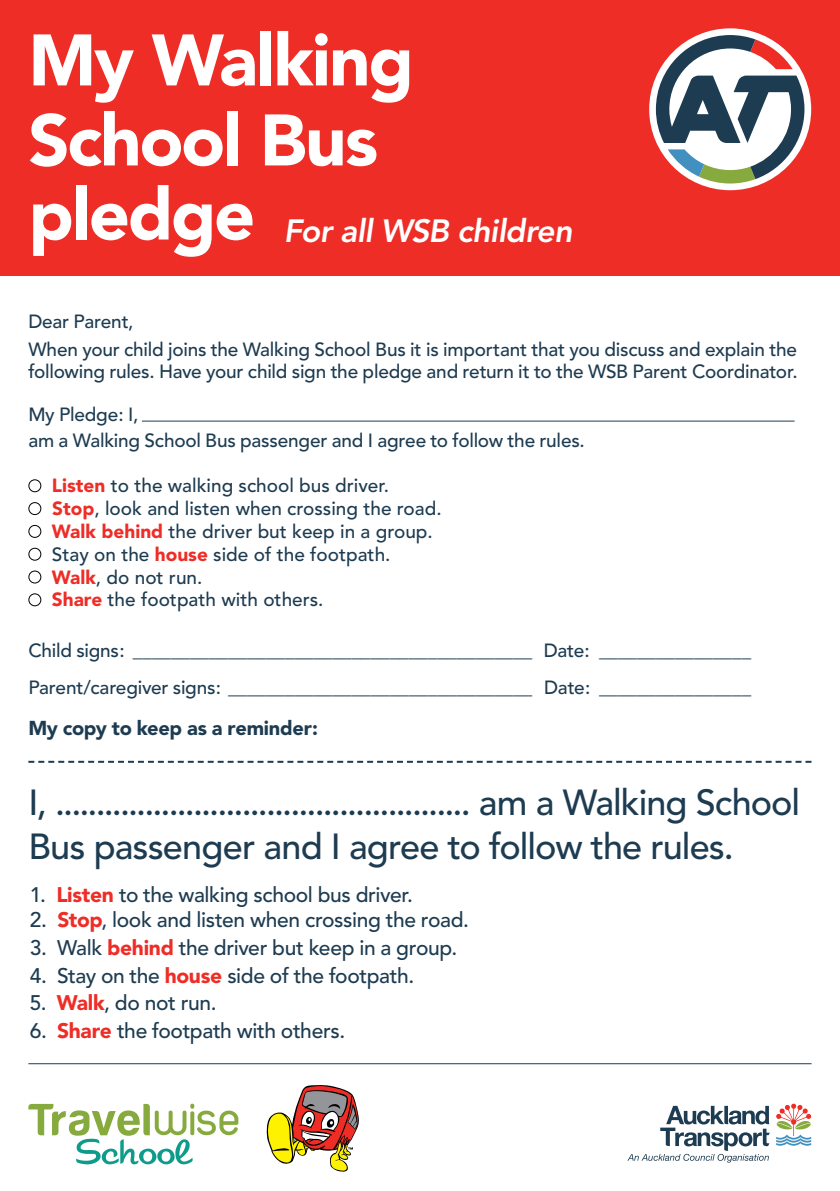
<style>
.page{position:relative;width:840px;height:1191px;background:#fff}
.page>*{position:absolute;margin:0;border:0;box-sizing:border-box;transform-origin:0 0}
.t1{font:900 72px/80px "Avenir";letter-spacing:-.025em;color:#fff}
.t2{font:500 36px/44px "Avenir";letter-spacing:-.025em;color:#1e3c51}
.t3{font:italic 800 32px "Avenir";letter-spacing:-.02em;color:#fff}
.t4{font:500 21px "Avenir";letter-spacing:-.015em;color:#1e3c51}
.t5{font:900 20px "Avenir";letter-spacing:-.015em;color:#1e3c51}
.t6{font:500 19px/22.8px "Avenir";letter-spacing:-.01em;color:#1e3c51}
.s1{font-weight:900;color:#ee2d27}
</style>
<div class="page">
<div style="left:28px;top:479px;width:13px;height:13px;border:1px solid #000;border-radius:50%"></div>
<div style="left:28px;top:502px;width:13px;height:13px;border:1px solid #000;border-radius:50%"></div>
<div style="left:28px;top:525px;width:13px;height:13px;border:1px solid #000;border-radius:50%"></div>
<div style="left:28px;top:548px;width:13px;height:12px;border:1px solid #000;border-radius:50%"></div>
<div style="left:28px;top:570px;width:13px;height:13px;border:1px solid #000;border-radius:50%"></div>
<div style="left:28px;top:593px;width:13px;height:13px;border:1px solid #000;border-radius:50%"></div>
<div style="left:0;top:0;width:839px;height:276px;background:#ee2d27"></div>
<svg style="left:28px;top:761px;width:783px;height:2px"></svg>
<svg style="left:28px;top:1103px;width:210px;height:61px"></svg>
<svg style="left:266px;top:1085px;width:93px;height:86px"></svg>
<svg style="left:648px;top:28px;width:162px;height:162px"></svg>
<svg style="left:655px;top:35px;width:149px;height:148px;background:#a39599"></svg>
<svg style="left:627px;top:1103px;width:183px;height:59px"></svg>
<hr style="left:28px;top:1063px;width:783px;height:1px;background:#1e3c51">
<hr style="left:142px;top:420px;width:652px;height:1px;background:#1e3c51">
<h1 class="t1" style="left:28px;top:20px;width:387px">My Walking<br>School Bus</h1>
<h1 class="t1" style="left:28px;top:174px;width:228px">pledge</h1>
<h3 class="t3" style="left:283px;top:212px;width:290px">For all WSB children</h3>
<p class="t6" style="left:28px;top:308px;width:769px;line-height:27.6px">Dear Parent,<br>When your child joins the Walking School Bus it is important that you discuss and explain the</p>
<p class="t6" style="left:28px;top:360px;width:770px">following rules. Have your child sign the pledge and return it to the WSB Parent Coordinator.</p>
<p class="t6" style="left:28px;top:402px;width:557px;line-height:26px">My Pledge: I,<br>am a Walking School Bus passenger and I agree to follow the rules.</p>
<p class="t6" style="left:52px;top:475px;width:391px"><span class="s1">Listen</span> to the walking school bus driver.<br><span class="s1">Stop</span>, look and listen when crossing the road.<br><span class="s1">Walk behind</span> the driver but keep in a group.<br>Stay on the <span class="s1">house</span> side of the footpath.<br><span class="s1">Walk</span>, do not run.<br><span class="s1">Share</span> the footpath with others.</p>
<p class="t6" style="left:28px;top:633px;width:723px;line-height:36px">Child signs: __________________________________________ Date: ________________<br>Parent/caregiver signs: ________________________________ Date: ________________</p>
<p class="t5" style="left:28px;top:716px;width:291px">My copy to keep as a reminder:</p>
<h2 class="t2" style="left:28px;top:781px;width:773px">I, ................................................... am a Walking School<br>Bus passenger and I agree to follow the rules.</h2>
<p class="t4" style="left:30px;top:882px;width:384px">1. <span class="s1">Listen</span> to the walking school bus driver.</p>
<p class="t4" style="left:30px;top:908px;width:440px">2. <span class="s1">Stop</span>, look and listen when crossing the road.</p>
<p class="t4" style="left:30px;top:935px;width:429px">3. Walk <span class="s1">behind</span> the driver but keep in a group.</p>
<p class="t4" style="left:30px;top:963px;width:385px">4. Stay on the <span class="s1">house</span> side of the footpath.</p>
<p class="t4" style="left:30px;top:991px;width:188px">5. <span class="s1">Walk</span>, do not run.</p>
<p class="t4" style="left:30px;top:1018px;width:317px">6. <span class="s1">Share</span> the footpath with others.</p>
</div>
